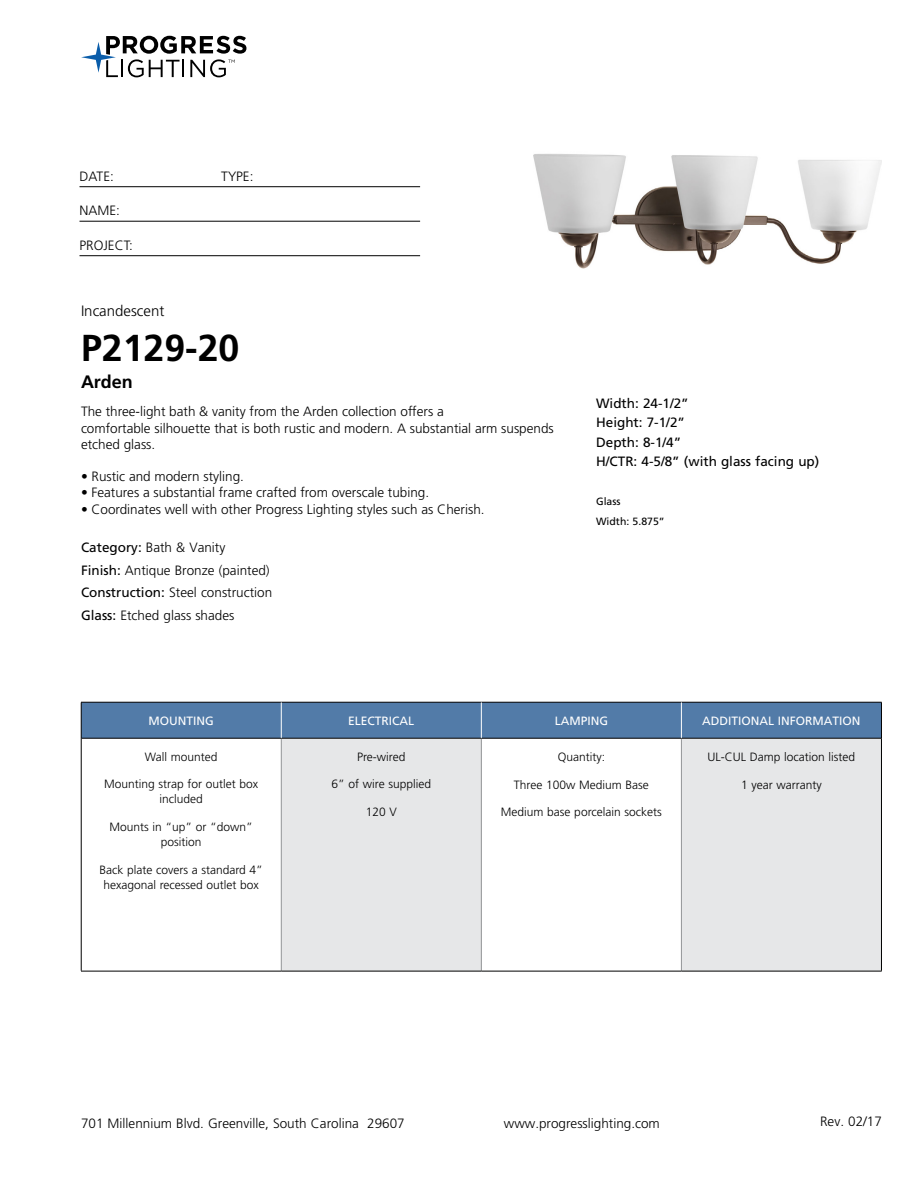
<style>
.page{position:relative;width:918px;height:1188px;background:#fff}
.page>*{position:absolute;margin:0;border:0;box-sizing:border-box;transform-origin:0 0}
.t1{font:700 37.5px "Frutiger LT Std";color:#000}
.t2{font:700 18px "Frutiger LT Std";color:#000}
.t3{font:300 15px "Frutiger LT Std";color:#000}
.t4{font:300 13.5px/22.5px "Frutiger LT Std";color:#000}
.t5{font:13.5px/19.5px "Frutiger LT Std";color:#000}
.t6{font:300 12px/15px "Frutiger LT Std";color:#000;text-align:center}
.t7{font:12px "Frutiger LT Std";color:#fff}
.t8{font:10.5px/19.5px "Frutiger LT Std";color:#000}
.s1{font-weight:400}
</style>
<div class="page">
<svg style="left:81px;top:36px;width:165px;height:41px"></svg>
<hr style="left:80px;top:186px;width:340px;height:1px;background:#000">
<hr style="left:80px;top:221px;width:340px;height:1px;background:#000">
<hr style="left:80px;top:255px;width:340px;height:1px;background:#000">
<div style="left:82px;top:703px;width:799px;height:35px;background:#527ba8"></div>
<div style="left:281px;top:738px;width:200px;height:233px;background:#e6e7e8"></div>
<div style="left:681px;top:738px;width:200px;height:233px;background:#e6e7e8"></div>
<hr style="left:281px;top:739px;width:1px;height:232px;background:#939598">
<hr style="left:481px;top:739px;width:1px;height:232px;background:#939598">
<hr style="left:681px;top:739px;width:1px;height:232px;background:#939598">
<hr style="left:81px;top:738px;width:200px;height:1px;background:#000">
<hr style="left:281px;top:738px;width:200px;height:1px;background:#000">
<hr style="left:481px;top:738px;width:200px;height:1px;background:#000">
<hr style="left:681px;top:738px;width:200px;height:1px;background:#000">
<hr style="left:81px;top:971px;width:200px;height:1px;background:#000">
<hr style="left:281px;top:971px;width:200px;height:1px;background:#000">
<hr style="left:481px;top:971px;width:200px;height:1px;background:#000">
<hr style="left:681px;top:971px;width:201px;height:1px;background:#000">
<hr style="left:81px;top:702px;width:200px;height:1px;background:#000">
<hr style="left:81px;top:702px;width:1px;height:36px;background:#000">
<hr style="left:281px;top:702px;width:200px;height:1px;background:#000">
<hr style="left:481px;top:702px;width:200px;height:1px;background:#000">
<hr style="left:681px;top:702px;width:201px;height:1px;background:#000">
<hr style="left:881px;top:702px;width:1px;height:36px;background:#000">
<hr style="left:81px;top:738px;width:1px;height:233px;background:#000">
<hr style="left:881px;top:738px;width:1px;height:233px;background:#000">
<hr style="left:281px;top:702px;width:1px;height:36px;background:#fff">
<hr style="left:681px;top:702px;width:1px;height:36px;background:#fff">
<hr style="left:481px;top:702px;width:1px;height:36px;background:#fff">
<img style="left:533px;top:154px;width:349px;height:115px">
<p class="t4" style="left:80px;top:165px;width:36px">DATE:</p>
<p class="t4" style="left:221px;top:165px;width:34px">TYPE:</p>
<p class="t4" style="left:80px;top:200px;width:42px">NAME:</p>
<p class="t4" style="left:80px;top:234px;width:55px">PROJECT:</p>
<p class="t3" style="left:81px;top:302px;width:85px">Incandescent</p>
<h1 class="t1" style="left:81px;top:326px;width:160px">P2129-20</h1>
<h2 class="t2" style="left:81px;top:371px;width:53px">Arden</h2>
<p class="t4" style="left:81px;top:404px;width:474px;line-height:16.2px">The three-light bath &amp; vanity from the Arden collection offers a<br>comfortable silhouette that is both rustic and modern. A substantial arm suspends etched glass.</p>
<p class="t4" style="left:81px;top:465px;width:165px">• Rustic and modern styling.</p>
<p class="t4" style="left:81px;top:482px;width:350px">• Features a substantial frame crafted from overscale tubing.</p>
<p class="t4" style="left:81px;top:498px;width:405px">• Coordinates well with other Progress Lighting styles such as Cherish.</p>
<p class="t4" style="left:81px;top:537px;width:193px"><span class="s1">Category:</span> Bath &amp; Vanity<br><span class="s1">Finish:</span> Antique Bronze (painted)<br><span class="s1">Construction:</span> Steel construction<br><span class="s1">Glass:</span> Etched glass shades</p>
<p class="t5" style="left:596px;top:393px;width:225px">Width: 24-1/2”<br>Height: 7-1/2”<br>Depth: 8-1/4”<br>H/CTR: 4-5/8” (with glass facing up)</p>
<p class="t8" style="left:596px;top:492px;width:70px">Glass<br>Width: 5.875”</p>
<p class="t7" style="left:149px;top:714px;width:67px">MOUNTING</p>
<p class="t7" style="left:348px;top:714px;width:68px">ELECTRICAL</p>
<p class="t7" style="left:555px;top:714px;width:55px">LAMPING</p>
<p class="t7" style="left:702px;top:714px;width:160px">ADDITIONAL INFORMATION</p>
<p class="t6" style="left:145px;top:749px;width:74px">Wall mounted</p>
<p class="t6" style="left:104px;top:777px;width:156px">Mounting strap for outlet box included</p>
<p class="t6" style="left:110px;top:820px;width:145px">Mounts in “up” or “down” position</p>
<p class="t6" style="left:100px;top:863px;width:165px">Back plate covers a standard 4” hexagonal recessed outlet box</p>
<p class="t6" style="left:357px;top:749px;width:50px">Pre-wired</p>
<p class="t6" style="left:332px;top:777px;width:101px">6” of wire supplied</p>
<p class="t6" style="left:366px;top:805px;width:33px">120 V</p>
<p class="t6" style="left:708px;top:749px;width:149px">UL-CUL Damp location listed</p>
<p class="t6" style="left:741px;top:777px;width:82px">1 year warranty</p>
<p class="t6" style="left:558px;top:749px;width:49px">Quantity:</p>
<p class="t6" style="left:514px;top:777px;width:136px">Three 100w Medium Base</p>
<p class="t6" style="left:501px;top:805px;width:162px">Medium base porcelain sockets</p>
<p class="t4" style="left:81px;top:1112px;width:325px">701 Millennium Blvd. Greenville, South Carolina 29607</p>
<p class="t4" style="left:504px;top:1112px;width:158px">www.progresslighting.com</p>
<p class="t4" style="left:820px;top:1110px;width:63px">Rev. 02/17</p>
</div>
